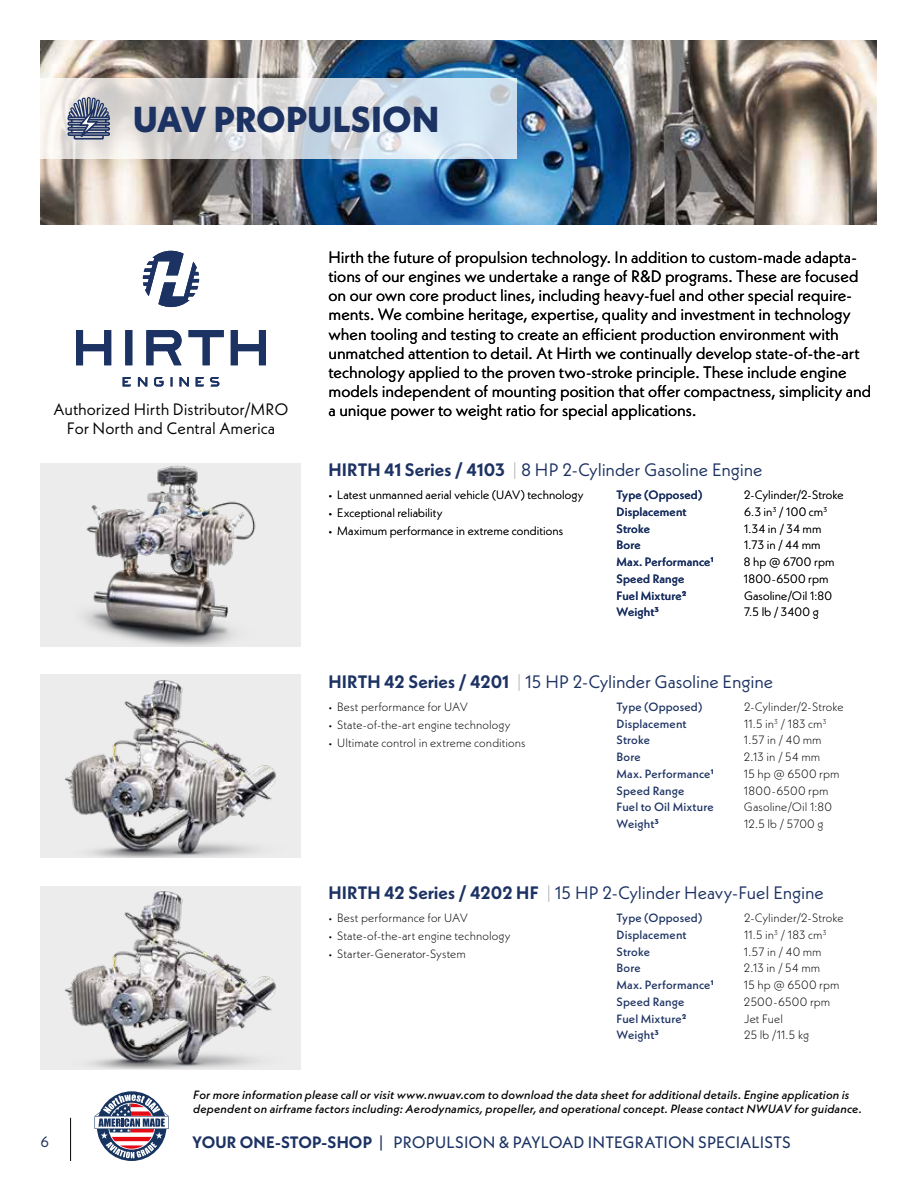
<style>
.page{position:relative;width:918px;height:1188px;background:#fff}
.page>*{position:absolute;margin:0;border:0;box-sizing:border-box;transform-origin:0 0}
.t1{font:800 36px "Neue Kabel";letter-spacing:.005em;color:#1c3262}
.t2{font:18px "Neue Kabel";letter-spacing:-.005em;color:#1c3262}
.t3{font:16.5px/19px "Neue Kabel";letter-spacing:-.005em;color:#000;text-align:center}
.t4{font:16.5px "Neue Kabel";letter-spacing:.005em;color:#1c3262}
.t5{font:15px "Neue Kabel";color:#1c3262}
.t6{font:300 12px "Neue Kabel";letter-spacing:.01em;color:#000}
.t7{font:500 12px "Neue Kabel";letter-spacing:.01em;color:#1c3262}
.t8{font:italic 500 12px/13.5px "Neue Kabel";letter-spacing:.01em;color:#000}
.s1{font-weight:700}
.s2{font-weight:300;color:#abacac}
</style>
<div class="page">
<hr style="left:70px;top:1118px;width:1px;height:43px;background:#000">
<svg style="left:94px;top:1091px;width:75px;height:70px"></svg>
<img style="left:40px;top:40px;width:836px;height:185px">
<svg style="left:76px;top:251px;width:190px;height:135px"></svg>
<svg style="left:40px;top:463px;width:261px;height:184px;background:#cccaca"></svg>
<svg style="left:40px;top:674px;width:261px;height:184px;background:#cdcccc"></svg>
<svg style="left:40px;top:886px;width:261px;height:184px;background:#cdcccc"></svg>
<svg style="left:40px;top:78px;width:476px;height:81px;background:#d9dee3"></svg>
<svg style="left:67px;top:91px;width:55px;height:54px;background:#9da2b0"></svg>
<h1 class="t1" style="left:133px;top:97px;width:308px">UAV PROPULSION</h1>
<p class="t3" style="left:54px;top:399px;width:236px">Authorized Hirth Distributor/MRO<br>For North and Central America</p>
<p class="t3" style="left:328px;top:248px;width:544px;text-align:left">Hirth the future of propulsion technology. In addition to custom-made adapta&shy;tions of our engines we undertake a range of R&amp;D programs. These are focused on our own core product lines, including heavy-fuel and other special require&shy;ments. We combine heritage, expertise, quality and investment in technology when tooling and testing to create an efficient production environment with unmatched attention to detail. At Hirth we continually develop state-of-the-art technology applied to the proven two-stroke principle. These include engine models independent of mounting position that offer compactness, simplicity and a unique power to weight ratio for special applications.</p>
<p class="t3" style="left:600px;top:248px;width:9px">y</p>
<p class="t3" style="left:591px;top:324px;width:15px">f</p>
<p class="t3" style="left:416px;top:343px;width:12px">t</p>
<p class="t3" style="left:657px;top:381px;width:11px">f</p>
<p class="t2" style="left:328px;top:458px;width:436px"><span class="s1">HIRTH 41 Series / 4103</span> <span class="s2">|</span> 8 HP 2-Cylinder Gasoline Engine</p>
<p class="t6" style="left:329px;top:487px;width:257px">• Latest unmanned aerial vehicle (UAV) technology</p>
<p class="t6" style="left:329px;top:505px;width:116px">• Exceptional reliability</p>
<p class="t6" style="left:329px;top:523px;width:236px">• Maximum performance in extreme conditions</p>
<p class="t6" style="left:437px;top:505px;width:7px">y</p>
<p class="t7" style="left:616px;top:487px;width:87px">Type (Opposed)</p>
<p class="t6" style="left:744px;top:487px;width:101px">2-Cylinder/2-Stroke</p>
<p class="t7" style="left:616px;top:504px;width:72px">Displacement</p>
<p class="t6" style="left:744px;top:504px;width:85px">6.3 in<sup>3</sup> / 100 cm<sup>3</sup></p>
<p class="t7" style="left:617px;top:521px;width:35px">Stroke</p>
<p class="t6" style="left:744px;top:521px;width:79px">1.34 in / 34 mm</p>
<p class="t7" style="left:617px;top:537px;width:26px">Bore</p>
<p class="t6" style="left:744px;top:538px;width:78px">1.73 in / 44 mm</p>
<p class="t7" style="left:617px;top:554px;width:99px">Max. Performance<sup>1</sup></p>
<p class="t6" style="left:744px;top:554px;width:92px">8 hp @ 6700 rpm</p>
<p class="t7" style="left:616px;top:571px;width:69px">Speed Range</p>
<p class="t6" style="left:744px;top:571px;width:86px">1800-6500 rpm</p>
<p class="t7" style="left:616px;top:588px;width:71px">Fuel Mixture<sup>2</sup></p>
<p class="t6" style="left:744px;top:588px;width:90px">Gasoline/Oil 1:80</p>
<p class="t7" style="left:617px;top:604px;width:44px">Weight<sup>3</sup></p>
<p class="t6" style="left:744px;top:605px;width:76px">7.5 lb / 3400 g</p>
<p class="t2" style="left:328px;top:670px;width:446px"><span class="s1">HIRTH 42 Series / 4201</span> <span class="s2">|</span> 15 HP 2-Cylinder Gasoline Engine</p>
<p class="t6" style="left:329px;top:699px;width:141px">• Best performance for UAV</p>
<p class="t6" style="left:329px;top:717px;width:184px">• State-of-the-art engine technology</p>
<p class="t6" style="left:329px;top:735px;width:199px">• Ultimate control in extreme conditions</p>
<p class="t7" style="left:616px;top:699px;width:87px">Type (Opposed)</p>
<p class="t6" style="left:744px;top:699px;width:101px">2-Cylinder/2-Stroke</p>
<p class="t7" style="left:616px;top:716px;width:72px">Displacement</p>
<p class="t6" style="left:744px;top:716px;width:84px">11.5 in<sup>3</sup> / 183 cm<sup>3</sup></p>
<p class="t7" style="left:616px;top:732px;width:35px">Stroke</p>
<p class="t6" style="left:744px;top:733px;width:79px">1.57 in / 40 mm</p>
<p class="t7" style="left:616px;top:749px;width:26px">Bore</p>
<p class="t6" style="left:744px;top:749px;width:78px">2.13 in / 54 mm</p>
<p class="t7" style="left:616px;top:766px;width:99px">Max. Performance<sup>1</sup></p>
<p class="t6" style="left:744px;top:766px;width:97px">15 hp @ 6500 rpm</p>
<p class="t7" style="left:616px;top:783px;width:69px">Speed Range</p>
<p class="t6" style="left:744px;top:783px;width:86px">1800-6500 rpm</p>
<p class="t7" style="left:616px;top:799px;width:99px">Fuel to Oil Mixture</p>
<p class="t6" style="left:744px;top:799px;width:90px">Gasoline/Oil 1:80</p>
<p class="t7" style="left:616px;top:816px;width:44px">Weight<sup>3</sup></p>
<p class="t6" style="left:744px;top:816px;width:81px">12.5 lb / 5700 g</p>
<p class="t2" style="left:328px;top:881px;width:497px"><span class="s1">HIRTH 42 Series / 4202 HF</span> <span class="s2">|</span> 15 HP 2-Cylinder Heavy-Fuel Engine</p>
<p class="t6" style="left:329px;top:910px;width:141px">• Best performance for UAV</p>
<p class="t6" style="left:329px;top:928px;width:184px">• State-of-the-art engine technology</p>
<p class="t6" style="left:329px;top:946px;width:139px">• Starter-Generator-System</p>
<p class="t7" style="left:616px;top:910px;width:87px">Type (Opposed)</p>
<p class="t6" style="left:744px;top:910px;width:101px">2-Cylinder/2-Stroke</p>
<p class="t7" style="left:616px;top:927px;width:72px">Displacement</p>
<p class="t6" style="left:744px;top:927px;width:84px">11.5 in<sup>3</sup> / 183 cm<sup>3</sup></p>
<p class="t7" style="left:616px;top:944px;width:35px">Stroke</p>
<p class="t6" style="left:744px;top:944px;width:79px">1.57 in / 40 mm</p>
<p class="t7" style="left:616px;top:961px;width:26px">Bore</p>
<p class="t6" style="left:744px;top:961px;width:78px">2.13 in / 54 mm</p>
<p class="t7" style="left:616px;top:977px;width:99px">Max. Performance<sup>1</sup></p>
<p class="t6" style="left:744px;top:977px;width:97px">15 hp @ 6500 rpm</p>
<p class="t7" style="left:616px;top:994px;width:69px">Speed Range</p>
<p class="t6" style="left:744px;top:994px;width:88px">2500-6500 rpm</p>
<p class="t7" style="left:616px;top:1011px;width:71px">Fuel Mixture<sup>2</sup></p>
<p class="t6" style="left:744px;top:1011px;width:41px">Jet Fuel</p>
<p class="t7" style="left:617px;top:1028px;width:44px">Weight<sup>3</sup></p>
<p class="t6" style="left:744px;top:1028px;width:67px">25 lb /11.5 kg</p>
<p class="t8" style="left:193px;top:1088px;width:670px">For more information please call or visit www.nwuav.com to download the data sheet for additional details. Engine application is dependent on airframe factors including: Aerodynamics, propeller, and operational concept. Please contact NWUAV for guidance.</p>
<p class="t5" style="left:40px;top:1133px;width:10px">6</p>
<p class="t4" style="left:192px;top:1132px;width:600px"><span class="s1">YOUR ONE-STOP-SHOP</span> | PROPULSION &amp; PAYLOAD INTEGRATION SPECIALISTS</p>
</div>
